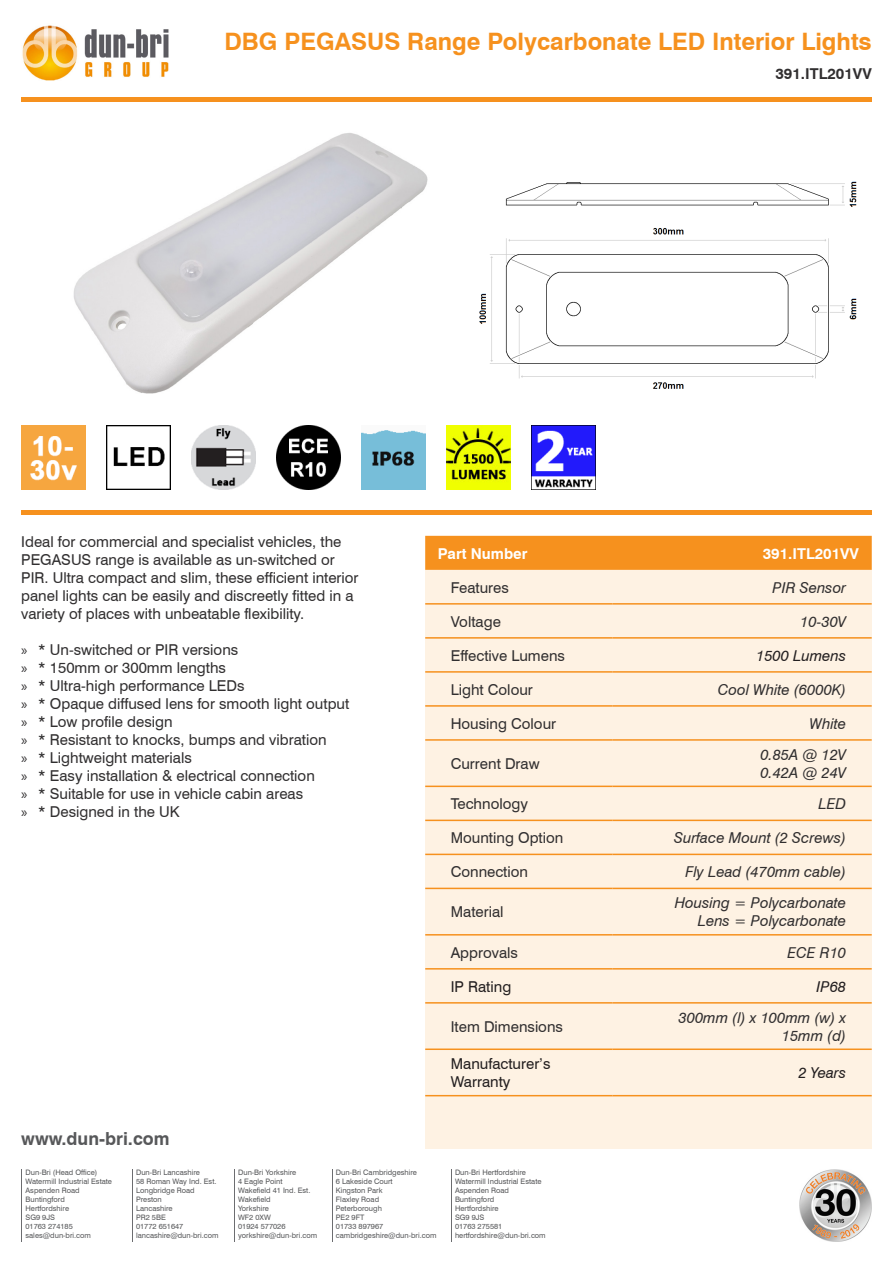
<style>
.page{position:relative;width:893px;height:1263px;background:#fff}
.page>*{position:absolute;margin:0;border:0;box-sizing:border-box;transform-origin:0 0}
.t1{font:700 24px "Swiss 721 BT";color:#f6911e}
.t2{font:700 18px "Swiss 721 BT";color:#57585a}
.t3{font:15px/18px "Swiss 721 BT";color:#312f30}
.t4{font:italic 15px/18px "Swiss 721 BT";color:#312f30;text-align:right}
.t5{font:15px/18px "Swiss 721 BT";color:#231f20}
.t6{font:700 15px "Swiss 721 BT";color:#fff}
.t7{font:italic 15px "Swiss 721 BT";color:#231f20}
.t8{font:700 15px "Swiss 721 BT";color:#312f30}
.t9{font:7.5px "Swiss 721 BT";color:#57585a}
.s1{font-family:"Myriad Pro"}
</style>
<div class="page">
<img style="left:22px;top:25px;width:147px;height:56px">
<hr style="left:21px;top:98px;width:851px;height:4px;background:#f6911e">
<hr style="left:21px;top:510px;width:851px;height:4px;background:#f6911e">
<div style="left:425px;top:536px;width:447px;height:612px;background:#fef2e3"></div>
<div style="left:425px;top:536px;width:447px;height:34px;background:#f6911e"></div>
<hr style="left:425px;top:603px;width:187px;height:2px;background:#f6911e">
<hr style="left:612px;top:603px;width:260px;height:2px;background:#f6911e">
<hr style="left:425px;top:637px;width:187px;height:2px;background:#f6911e">
<hr style="left:612px;top:637px;width:260px;height:2px;background:#f6911e">
<hr style="left:425px;top:671px;width:187px;height:2px;background:#f6911e">
<hr style="left:612px;top:671px;width:260px;height:2px;background:#f6911e">
<hr style="left:425px;top:705px;width:187px;height:2px;background:#f6911e">
<hr style="left:612px;top:705px;width:260px;height:2px;background:#f6911e">
<hr style="left:425px;top:739px;width:187px;height:2px;background:#f6911e">
<hr style="left:612px;top:739px;width:260px;height:2px;background:#f6911e">
<hr style="left:425px;top:785px;width:187px;height:2px;background:#f6911e">
<hr style="left:612px;top:785px;width:260px;height:2px;background:#f6911e">
<hr style="left:425px;top:820px;width:187px;height:1px;background:#f6911e">
<hr style="left:612px;top:820px;width:260px;height:1px;background:#f6911e">
<hr style="left:425px;top:854px;width:187px;height:1px;background:#f6911e">
<hr style="left:612px;top:854px;width:260px;height:1px;background:#f6911e">
<hr style="left:425px;top:888px;width:187px;height:1px;background:#f6911e">
<hr style="left:612px;top:888px;width:260px;height:1px;background:#f6911e">
<hr style="left:425px;top:934px;width:187px;height:1px;background:#f6911e">
<hr style="left:612px;top:934px;width:260px;height:1px;background:#f6911e">
<hr style="left:425px;top:968px;width:187px;height:1px;background:#f6911e">
<hr style="left:612px;top:968px;width:260px;height:1px;background:#f6911e">
<hr style="left:425px;top:1002px;width:187px;height:1px;background:#f6911e">
<hr style="left:612px;top:1002px;width:260px;height:1px;background:#f6911e">
<hr style="left:425px;top:1048px;width:187px;height:2px;background:#f6911e">
<hr style="left:612px;top:1048px;width:260px;height:2px;background:#f6911e">
<hr style="left:425px;top:1095px;width:187px;height:1px;background:#f6911e">
<hr style="left:612px;top:1095px;width:260px;height:1px;background:#f6911e">
<img style="left:799px;top:1169px;width:73px;height:73px">
<img style="left:21px;top:425px;width:64px;height:64px">
<img style="left:106px;top:425px;width:64px;height:64px">
<img style="left:191px;top:425px;width:64px;height:64px">
<img style="left:276px;top:425px;width:64px;height:64px">
<hr style="left:21px;top:1169px;width:1px;height:73px;background:#6c6d70">
<hr style="left:132px;top:1169px;width:1px;height:73px;background:#6c6d70">
<hr style="left:234px;top:1169px;width:1px;height:73px;background:#6c6d70">
<hr style="left:332px;top:1169px;width:1px;height:73px;background:#6c6d70">
<hr style="left:451px;top:1169px;width:1px;height:73px;background:#6c6d70">
<img style="left:446px;top:425px;width:64px;height:64px">
<img style="left:531px;top:425px;width:64px;height:64px">
<img style="left:361px;top:430px;width:64px;height:59px">
<img style="left:73px;top:133px;width:355px;height:261px">
<img style="left:479px;top:181px;width:378px;height:208px">
<p class="t1" style="left:224px;top:27px;width:649px">DBG PEGASUS Range Polycarbonate LED Interior Lights</p>
<p class="t8" style="left:775px;top:65px;width:98px">391.ITL201VV</p>
<p class="t3" style="left:21px;top:533px;width:339px">Ideal for commercial and specialist vehicles, the PEGASUS range is available as un-switched or PIR. Ultra compact and slim, these efficient interior panel lights can be easily and discreetly fitted in a variety of places with unbeatable flexibility.</p>
<p class="t3" style="left:21px;top:641px;width:219px"><span class="s1">»</span> * Un-switched or PIR versions</p>
<p class="t3" style="left:21px;top:659px;width:206px"><span class="s1">»</span> * 150mm or 300mm lengths</p>
<p class="t3" style="left:21px;top:677px;width:225px"><span class="s1">»</span> * Ultra-high performance LEDs</p>
<p class="t3" style="left:21px;top:695px;width:330px"><span class="s1">»</span> * Opaque diffused lens for smooth light output</p>
<p class="t3" style="left:21px;top:713px;width:153px"><span class="s1">»</span> * Low profile design</p>
<p class="t3" style="left:21px;top:731px;width:307px"><span class="s1">»</span> * Resistant to knocks, bumps and vibration</p>
<p class="t3" style="left:21px;top:749px;width:172px"><span class="s1">»</span> * Lightweight materials</p>
<p class="t3" style="left:21px;top:767px;width:295px"><span class="s1">»</span> * Easy installation &amp; electrical connection</p>
<p class="t3" style="left:21px;top:785px;width:283px"><span class="s1">»</span> * Suitable for use in vehicle cabin areas</p>
<p class="t3" style="left:21px;top:803px;width:160px"><span class="s1">»</span> * Designed in the UK</p>
<p class="t2" style="left:21px;top:1127px;width:150px">www.dun-bri.com</p>
<p class="t6" style="left:438px;top:544px;width:91px">Part Number</p>
<p class="t6" style="left:763px;top:544px;width:98px">391.ITL201VV</p>
<p class="t3" style="left:451px;top:578px;width:60px">Features</p>
<p class="t4" style="left:773px;top:578px;width:75px">PIR Sensor</p>
<p class="t3" style="left:451px;top:612px;width:52px">Voltage</p>
<p class="t4" style="left:800px;top:612px;width:47px">10-30V</p>
<p class="t3" style="left:451px;top:646px;width:116px">Effective Lumens</p>
<p class="t7" style="left:756px;top:646px;width:92px">1500 Lumens</p>
<p class="t3" style="left:451px;top:680px;width:84px">Light Colour</p>
<p class="t4" style="left:718px;top:680px;width:130px">Cool White (6000K)</p>
<p class="t3" style="left:451px;top:714px;width:107px">Housing Colour</p>
<p class="t4" style="left:810px;top:714px;width:38px">White</p>
<p class="t3" style="left:451px;top:754px;width:90px">Current Draw</p>
<p class="t4" style="left:760px;top:745px;width:87px">0.85A @ 12V</p>
<p class="t4" style="left:760px;top:763px;width:87px">0.42A @ 24V</p>
<p class="t3" style="left:451px;top:795px;width:79px">Technology</p>
<p class="t4" style="left:818px;top:795px;width:29px">LED</p>
<p class="t3" style="left:451px;top:829px;width:114px">Mounting Option</p>
<p class="t4" style="left:674px;top:829px;width:174px">Surface Mount (2 Screws)</p>
<p class="t3" style="left:451px;top:863px;width:79px">Connection</p>
<p class="t4" style="left:685px;top:863px;width:162px">Fly Lead (470mm cable)</p>
<p class="t3" style="left:451px;top:903px;width:54px">Material</p>
<p class="t4" style="left:675px;top:894px;width:173px">Housing = Polycarbonate</p>
<p class="t4" style="left:698px;top:912px;width:150px">Lens = Polycarbonate</p>
<p class="t3" style="left:451px;top:943px;width:69px">Approvals</p>
<p class="t4" style="left:787px;top:943px;width:60px">ECE R10</p>
<p class="t5" style="left:451px;top:977px;width:62px">IP Rating</p>
<p class="t7" style="left:817px;top:977px;width:31px">IP68</p>
<p class="t3" style="left:451px;top:1017px;width:114px">Item Dimensions</p>
<p class="t4" style="left:679px;top:1008px;width:169px">300mm (l) x 100mm (w) x<br>15mm (d)</p>
<p class="t5" style="left:451px;top:1055px;width:101px">Manufacturer’s<br>Warranty</p>
<p class="t7" style="left:798px;top:1064px;width:49px">2 Years</p>
<p class="t9" style="left:26px;top:1168px;width:73px">Dun-Bri (Head Office)</p>
<p class="t9" style="left:26px;top:1177px;width:88px">Watermill Industrial Estate</p>
<p class="t9" style="left:26px;top:1186px;width:56px">Aspenden Road</p>
<p class="t9" style="left:26px;top:1195px;width:41px">Buntingford</p>
<p class="t9" style="left:26px;top:1204px;width:45px">Hertfordshire</p>
<p class="t9" style="left:26px;top:1213px;width:31px">SG9 9JS</p>
<p class="t9" style="left:26px;top:1222px;width:49px">01763 274185</p>
<p class="t9" style="left:26px;top:1231px;width:67px">sales@dun-bri.com</p>
<p class="t9" style="left:136px;top:1168px;width:65px">Dun-Bri Lancashire</p>
<p class="t9" style="left:136px;top:1177px;width:82px">58 Roman Way Ind. Est.</p>
<p class="t9" style="left:136px;top:1186px;width:60px">Longbridge Road</p>
<p class="t9" style="left:136px;top:1195px;width:27px">Preston</p>
<p class="t9" style="left:136px;top:1204px;width:38px">Lancashire</p>
<p class="t9" style="left:136px;top:1213px;width:31px">PR2 5BE</p>
<p class="t9" style="left:136px;top:1222px;width:49px">01772 651647</p>
<p class="t9" style="left:136px;top:1231px;width:84px">lancashire@dun-bri.com</p>
<p class="t9" style="left:238px;top:1168px;width:60px">Dun-Bri Yorkshire</p>
<p class="t9" style="left:238px;top:1177px;width:46px">4 Eagle Point</p>
<p class="t9" style="left:238px;top:1186px;width:74px">Wakefield 41 Ind. Est.</p>
<p class="t9" style="left:238px;top:1195px;width:34px">Wakefield</p>
<p class="t9" style="left:238px;top:1204px;width:32px">Yorkshire</p>
<p class="t9" style="left:238px;top:1213px;width:34px">WF2 0XW</p>
<p class="t9" style="left:238px;top:1222px;width:49px">01924 577026</p>
<p class="t9" style="left:238px;top:1231px;width:80px">yorkshire@dun-bri.com</p>
<p class="t9" style="left:336px;top:1168px;width:83px">Dun-Bri Cambridgeshire</p>
<p class="t9" style="left:336px;top:1177px;width:58px">6 Lakeside Court</p>
<p class="t9" style="left:336px;top:1186px;width:48px">Kingston Park</p>
<p class="t9" style="left:336px;top:1195px;width:45px">Flaxley Road</p>
<p class="t9" style="left:336px;top:1204px;width:48px">Peterborough</p>
<p class="t9" style="left:336px;top:1213px;width:30px">PE2 9FT</p>
<p class="t9" style="left:336px;top:1222px;width:49px">01733 897967</p>
<p class="t9" style="left:336px;top:1231px;width:102px">cambridgeshire@dun-bri.com</p>
<p class="t9" style="left:455px;top:1168px;width:73px">Dun-Bri Hertfordshire</p>
<p class="t9" style="left:455px;top:1177px;width:88px">Watermill Industrial Estate</p>
<p class="t9" style="left:455px;top:1186px;width:56px">Aspenden Road</p>
<p class="t9" style="left:455px;top:1195px;width:41px">Buntingford</p>
<p class="t9" style="left:455px;top:1204px;width:45px">Hertfordshire</p>
<p class="t9" style="left:455px;top:1213px;width:31px">SG9 9JS</p>
<p class="t9" style="left:455px;top:1222px;width:49px">01763 275581</p>
<p class="t9" style="left:455px;top:1231px;width:92px">hertfordshire@dun-bri.com</p>
</div>
